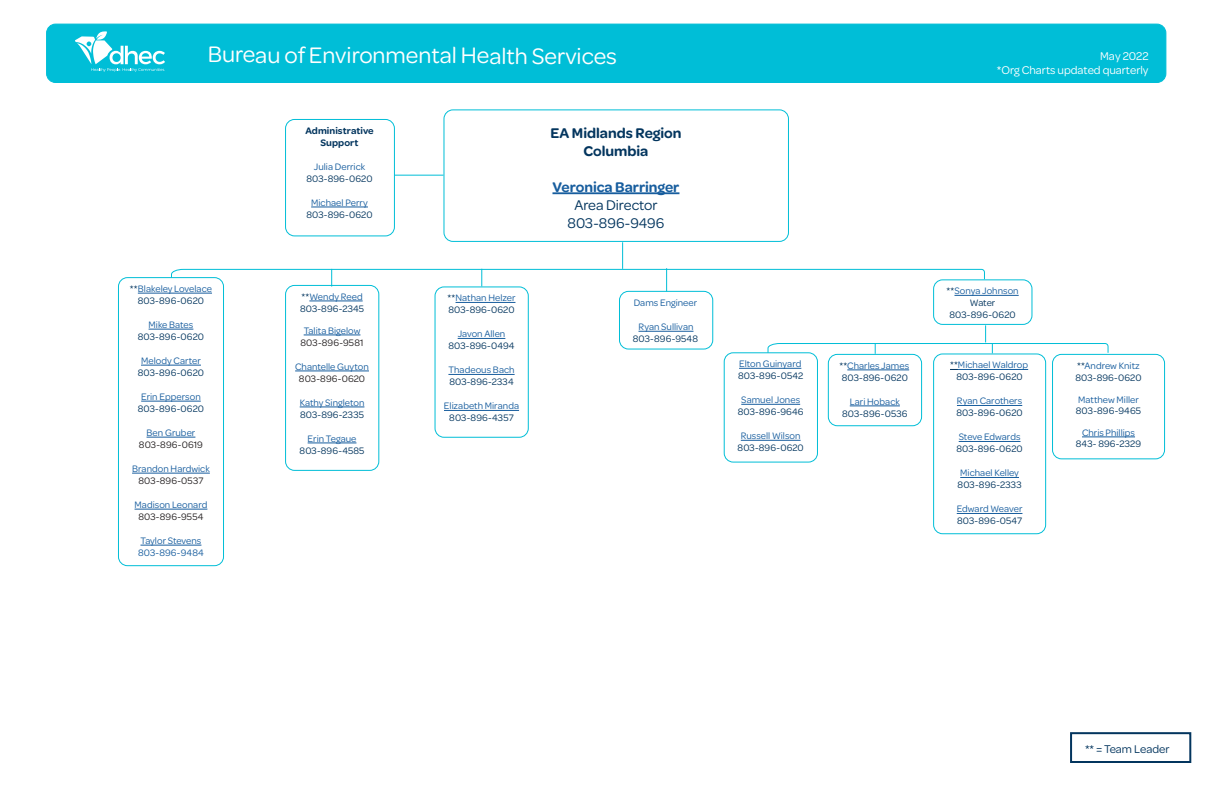
<style>
.page{position:relative;width:1224px;height:792px;background:#fff}
.page>*{position:absolute;margin:0;border:0;box-sizing:border-box;transform-origin:0 0}
.t1{font:24px "Omnes";letter-spacing:-.005em;color:#fff}
.Name_1{font:600 15px "Omnes";color:#03355e}
.Title_1{font:15px "Omnes";color:#03355e}
.Name_1-2{font:600 15px "Omnes";letter-spacing:-.005em;color:#175d9e}
.t2{font:12px/14.4px "Omnes";color:#fff;text-align:right}
.t3{font:12px "Omnes";color:#03355e}
.Title_2{font:10px "Omnes";letter-spacing:.005em;color:#175d9e}
.Title_2-2{font:10px "Omnes";letter-spacing:.01em;color:#03355e}
.Title_2-3{font:10px "Omnes";letter-spacing:.01em;color:#231f20}
.Title_2-4{font:600 10px/12px "Omnes";letter-spacing:.005em;color:#03355e;text-align:center}
.s1{color:#03355e}
</style>
<div class="page">
<div style="left:47px;top:24px;width:1119px;height:58px;background:#00bed7;border-radius:9px"></div>
<div style="left:46px;top:24px;width:1120px;height:59px;border:1px solid #00bed7;border-radius:9px"></div>
<svg style="left:75px;top:31px;width:90px;height:41px"></svg>
<div style="left:1070px;top:732px;width:121px;height:31px;border:2px solid #03355e"></div>
<hr style="left:552px;top:192px;width:127px;height:2px;background:#175d9e">
<div style="left:443px;top:109px;width:346px;height:133px;border:1px solid #00bed7;border-radius:9px"></div>
<hr style="left:138px;top:293px;width:74px;height:1px;background:#175d9e">
<hr style="left:149px;top:329px;width:44px;height:1px;background:#175d9e">
<hr style="left:141px;top:365px;width:60px;height:1px;background:#175d9e">
<hr style="left:141px;top:401px;width:60px;height:1px;background:#175d9e">
<hr style="left:147px;top:437px;width:48px;height:1px;background:#175d9e">
<hr style="left:132px;top:473px;width:78px;height:1px;background:#175d9e">
<hr style="left:135px;top:509px;width:72px;height:1px;background:#175d9e">
<hr style="left:141px;top:545px;width:60px;height:1px;background:#175d9e">
<div style="left:118px;top:277px;width:106px;height:289px;border:1px solid #00bed7;border-radius:9px"></div>
<hr style="left:456px;top:302px;width:59px;height:1px;background:#175d9e">
<hr style="left:458px;top:338px;width:47px;height:1px;background:#175d9e">
<hr style="left:448px;top:374px;width:67px;height:1px;background:#175d9e">
<hr style="left:444px;top:410px;width:75px;height:1px;background:#175d9e">
<div style="left:435px;top:286px;width:94px;height:152px;border:1px solid #00bed7;border-radius:9px"></div>
<hr style="left:954px;top:295px;width:65px;height:1px;background:#175d9e">
<div style="left:933px;top:279px;width:99px;height:46px;border:1px solid #00bed7;border-radius:9px"></div>
<hr style="left:739px;top:368px;width:62px;height:1px;background:#175d9e">
<hr style="left:741px;top:404px;width:59px;height:1px;background:#175d9e">
<hr style="left:741px;top:440px;width:60px;height:1px;background:#175d9e">
<div style="left:724px;top:352px;width:94px;height:111px;border:1px solid #00bed7;border-radius:9px"></div>
<hr style="left:847px;top:370px;width:62px;height:1px;background:#175d9e">
<hr style="left:850px;top:406px;width:50px;height:1px;background:#175d9e">
<div style="left:828px;top:354px;width:94px;height:72px;border:1px solid #00bed7;border-radius:9px"></div>
<hr style="left:1082px;top:437px;width:53px;height:1px;background:#175d9e">
<div style="left:1052px;top:354px;width:113px;height:105px;border:1px solid #00bed7;border-radius:9px"></div>
<hr style="left:639px;top:331px;width:54px;height:1px;background:#175d9e">
<div style="left:619px;top:291px;width:94px;height:59px;border:1px solid #00bed7;border-radius:9px"></div>
<hr style="left:311px;top:207px;width:57px;height:1px;background:#175d9e">
<div style="left:285px;top:119px;width:110px;height:117px;border:1px solid #00bed7;border-radius:9px"></div>
<hr style="left:395px;top:175px;width:48px;height:1px;background:#00bed7">
<hr style="left:309px;top:301px;width:54px;height:1px;background:#175d9e">
<hr style="left:304px;top:335px;width:56px;height:1px;background:#175d9e">
<hr style="left:295px;top:371px;width:74px;height:1px;background:#175d9e">
<hr style="left:300px;top:407px;width:64px;height:1px;background:#175d9e">
<hr style="left:308px;top:443px;width:48px;height:1px;background:#175d9e">
<div style="left:285px;top:285px;width:94px;height:186px;border:1px solid #00bed7;border-radius:9px"></div>
<svg style="left:170px;top:242px;width:815px;height:49px"></svg>
<hr style="left:958px;top:369px;width:70px;height:1px;background:#175d9e">
<hr style="left:957px;top:405px;width:65px;height:1px;background:#175d9e">
<hr style="left:959px;top:441px;width:62px;height:1px;background:#175d9e">
<hr style="left:960px;top:477px;width:59px;height:1px;background:#175d9e">
<hr style="left:957px;top:513px;width:65px;height:1px;background:#175d9e">
<div style="left:933px;top:353px;width:113px;height:181px;border:1px solid #00bed7;border-radius:9px"></div>
<svg style="left:767px;top:325px;width:342px;height:29px"></svg>
<h1 class="t1" style="left:208px;top:39px;width:411px">Bureau of Environmental Health Services</h1>
<p class="t2" style="left:997px;top:48px;width:153px">May 2022<br>*Org Charts updated quarterly</p>
<p class="Title_2" style="left:130px;top:282px;width:84px"><span class="s1">**</span>Blakeley Lovelace</p>
<p class="Title_2-2" style="left:138px;top:294px;width:68px">803-896-0620</p>
<p class="Title_2" style="left:149px;top:318px;width:46px">Mike Bates</p>
<p class="Title_2-2" style="left:138px;top:330px;width:68px">803-896-0620</p>
<p class="Title_2" style="left:141px;top:354px;width:61px">Melody Carter</p>
<p class="Title_2-2" style="left:138px;top:366px;width:68px">803-896-0620</p>
<p class="Title_2" style="left:141px;top:390px;width:61px">Erin Epperson</p>
<p class="Title_2-2" style="left:138px;top:402px;width:68px">803-896-0620</p>
<p class="Title_2" style="left:147px;top:426px;width:50px">Ben Gruber</p>
<p class="Title_2-3" style="left:139px;top:438px;width:65px">803-896-0619</p>
<p class="Title_2" style="left:132px;top:462px;width:79px">Brandon Hardwick</p>
<p class="Title_2-3" style="left:139px;top:474px;width:66px">803-896-0537</p>
<p class="Title_2" style="left:135px;top:498px;width:74px">Madison Leonard</p>
<p class="Title_2-3" style="left:139px;top:510px;width:66px">803-896-9554</p>
<p class="Title_2" style="left:141px;top:534px;width:62px">Taylor Stevens</p>
<p class="Title_2" style="left:138px;top:546px;width:67px">803-896-9484</p>
<p class="Title_2-4" style="left:305px;top:124px;width:70px">Administrative<br>Support</p>
<p class="Title_2" style="left:314px;top:160px;width:53px">Julia Derrick</p>
<p class="Title_2-2" style="left:306px;top:172px;width:68px">803-896-0620</p>
<p class="Title_2" style="left:311px;top:196px;width:58px">Michael Perry</p>
<p class="Title_2-2" style="left:306px;top:208px;width:68px">803-896-0620</p>
<p class="Title_2" style="left:301px;top:290px;width:63px"><span class="s1">**</span>Wendy Reed</p>
<p class="Title_2-2" style="left:300px;top:302px;width:66px">803-896-2345</p>
<p class="Title_2" style="left:304px;top:324px;width:58px">Talita Bigelow</p>
<p class="Title_2-3" style="left:301px;top:336px;width:65px">803-896-9581</p>
<p class="Title_2" style="left:295px;top:360px;width:75px">Chantelle Guyton</p>
<p class="Title_2-3" style="left:299px;top:372px;width:68px">803-896-0620</p>
<p class="Title_2" style="left:300px;top:396px;width:66px">Kathy Singleton</p>
<p class="Title_2-2" style="left:300px;top:408px;width:65px">803-896-2335</p>
<p class="Title_2" style="left:308px;top:432px;width:50px">Erin Tegaue</p>
<p class="Title_2-2" style="left:300px;top:444px;width:66px">803-896-4585</p>
<p class="Title_2" style="left:448px;top:291px;width:69px"><span class="s1">**</span>Nathan Helzer</p>
<p class="Title_2-2" style="left:448px;top:303px;width:68px">803-896-0620</p>
<p class="Title_2" style="left:458px;top:327px;width:49px">Javon Allen</p>
<p class="Title_2-2" style="left:448px;top:339px;width:68px">803-896-0494</p>
<p class="Title_2" style="left:448px;top:363px;width:68px">Thadeous Bach</p>
<p class="Title_2-2" style="left:449px;top:375px;width:66px">803-896-2334</p>
<p class="Title_2" style="left:444px;top:399px;width:77px">Elizabeth Miranda</p>
<p class="Title_2-2" style="left:449px;top:411px;width:66px">803-896-4357</p>
<p class="Name_1" style="left:550px;top:122px;width:133px">EA Midlands Region</p>
<p class="Name_1" style="left:583px;top:140px;width:66px">Columbia</p>
<p class="Name_1-2" style="left:552px;top:176px;width:129px">Veronica Barringer</p>
<p class="Title_1" style="left:574px;top:195px;width:85px">Area Director</p>
<p class="Title_1" style="left:568px;top:213px;width:98px">803-896-9496</p>
<p class="Title_2" style="left:634px;top:296px;width:65px">Dams Engineer</p>
<p class="Title_2" style="left:639px;top:320px;width:56px">Ryan Sullivan</p>
<p class="Title_2-2" style="left:633px;top:332px;width:67px">803-896-9548</p>
<p class="Title_2" style="left:739px;top:357px;width:64px">Elton Guinyard</p>
<p class="Title_2-2" style="left:738px;top:369px;width:67px">803-896-0542</p>
<p class="Title_2" style="left:741px;top:393px;width:60px">Samuel Jones</p>
<p class="Title_2-2" style="left:738px;top:405px;width:67px">803-896-9646</p>
<p class="Title_2" style="left:741px;top:429px;width:61px">Russell Wilson</p>
<p class="Title_2-2" style="left:738px;top:441px;width:68px">803-896-0620</p>
<p class="Title_2" style="left:840px;top:359px;width:71px"><span class="s1">**</span>Charles James</p>
<p class="Title_2-2" style="left:842px;top:371px;width:68px">803-896-0620</p>
<p class="Title_2" style="left:850px;top:395px;width:52px">Lari Hoback</p>
<p class="Title_2-2" style="left:842px;top:407px;width:67px">803-896-0536</p>
<p class="Title_2" style="left:947px;top:284px;width:74px"><span class="s1">**</span>Sonya Johnson</p>
<p class="Title_2-2" style="left:970px;top:296px;width:27px">Water</p>
<p class="Title_2-2" style="left:950px;top:308px;width:68px">803-896-0620</p>
<p class="Title_2" style="left:950px;top:358px;width:80px"><span class="s1">**</span>Michael Waldrop</p>
<p class="Title_2-2" style="left:957px;top:370px;width:68px">803-896-0620</p>
<p class="Title_2" style="left:957px;top:394px;width:67px">Ryan Carothers</p>
<p class="Title_2-2" style="left:957px;top:406px;width:68px">803-896-0620</p>
<p class="Title_2" style="left:959px;top:430px;width:63px">Steve Edwards</p>
<p class="Title_2-2" style="left:957px;top:442px;width:68px">803-896-0620</p>
<p class="Title_2" style="left:960px;top:466px;width:60px">Michael Kelley</p>
<p class="Title_2-2" style="left:958px;top:478px;width:65px">803-896-2333</p>
<p class="Title_2" style="left:957px;top:502px;width:67px">Edward Weaver</p>
<p class="Title_2-2" style="left:957px;top:514px;width:66px">803-896-0547</p>
<p class="Title_2" style="left:1077px;top:359px;width:64px"><span class="s1">**</span>Andrew Knitz</p>
<p class="Title_2-2" style="left:1075px;top:371px;width:68px">803-896-0620</p>
<p class="Title_2" style="left:1078px;top:393px;width:62px">Matthew Miller</p>
<p class="Title_2-2" style="left:1076px;top:404px;width:67px">803-896-9465</p>
<p class="Title_2" style="left:1082px;top:426px;width:55px">Chris Phillips</p>
<p class="Title_2-2" style="left:1076px;top:437px;width:67px">843- 896-2329</p>
<p class="t3" style="left:1085px;top:741px;width:86px">** = Team Leader</p>
</div>
